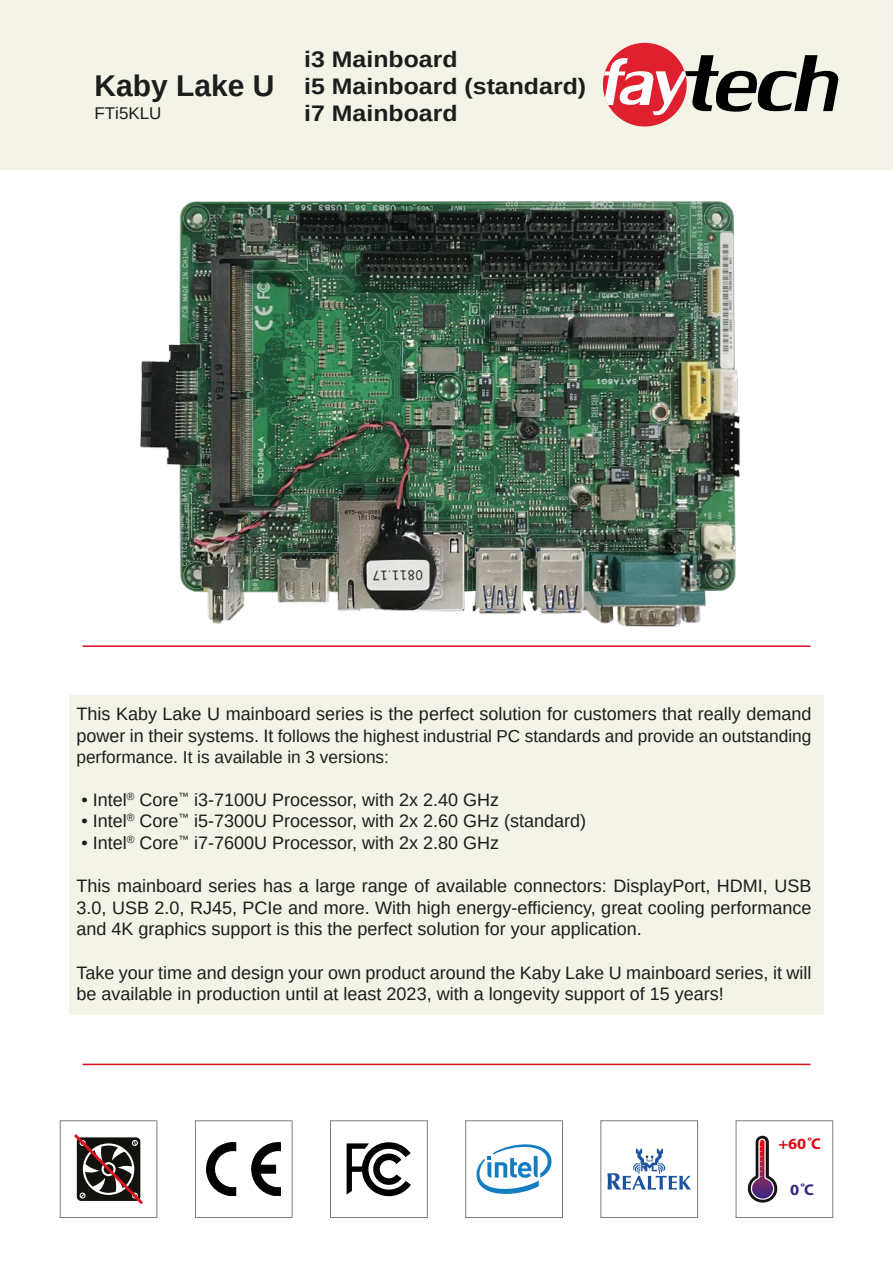
<style>
.page{position:relative;width:893px;height:1263px;background:#fff}
.page>*{position:absolute;margin:0;border:0;box-sizing:border-box;transform-origin:0 0}
.t1{font:700 30px "Arimo";color:#1d1d1b}
.t2{font:700 22.5px/27px "Arimo";color:#1d1e1c;scale:1.11 1}
.t3{font:18px/21.6px "Arimo";color:#1d1d1b;text-align:justify}
.t4{font:17.25px/20.7px "Arimo";color:#1d1d1b}
.t5{font:16.95px "Arimo";color:#1d1d1b}
.t6{font:700 15.6px "Myriad Pro";color:#e30613;scale:1.05 1}
.t7{font:700 15.6px "Myriad Pro";color:#312783;scale:1.05 1}
.s1{font-size:18px}
</style>
<div class="page">
<div style="left:0;top:0;width:893px;height:169px;background:#f4f3e8"></div>
<div style="left:603px;top:43px;width:84px;height:84px;background:#df202e;border-radius:50%"></div>
<svg style="left:604px;top:55px;width:235px;height:60px"></svg>
<hr style="left:83px;top:645px;width:727px;height:2px;background:#d80f21">
<div style="left:69px;top:696px;width:754px;height:319px;background:#f4f3e8"></div>
<hr style="left:83px;top:1064px;width:727px;height:1px;background:#d80f21">
<img style="left:140px;top:201px;width:600px;height:426px">
<svg style="left:195px;top:1120px;width:98px;height:98px"></svg>
<svg style="left:60px;top:1120px;width:97px;height:98px"></svg>
<svg style="left:600px;top:1120px;width:98px;height:98px"></svg>
<svg style="left:736px;top:1120px;width:97px;height:98px"></svg>
<svg style="left:465px;top:1120px;width:98px;height:98px"></svg>
<svg style="left:330px;top:1120px;width:98px;height:98px"></svg>
<h1 class="t1" style="left:95px;top:65px;width:182px">Kaby Lake U</h1>
<p class="t5" style="left:95px;top:102px;width:69px">FTi5KLU</p>
<p class="t2" style="left:304px;top:46px;width:255px">i3 Mainboard<br>i5 Mainboard (standard) i7 Mainboard</p>
<p class="t3" style="left:76px;top:703px;width:736px">This Kaby Lake U mainboard series is the perfect solution for customers that really demand</p>
<p class="t4" style="left:76px;top:726px;width:736px"><span class="s1">power in their systems. It</span> follows the highest industrial PC standards and provide an outstanding performance. It is available in 3 versions:</p>
<p class="t3" style="left:81px;top:789px;width:419px">• Intel<sup>®</sup> Core<sup>™</sup> i3-7100U Processor, with 2x 2.40 GHz</p>
<p class="t3" style="left:81px;top:810px;width:506px">• Intel<sup>®</sup> Core<sup>™</sup> i5-7300U Processor, with 2x 2.60 GHz (standard)</p>
<p class="t3" style="left:81px;top:832px;width:419px">• Intel<sup>®</sup> Core<sup>™</sup> i7-7600U Processor, with 2x 2.80 GHz</p>
<p class="t3" style="left:76px;top:875px;width:736px">This mainboard series has a large range of available connectors: DisplayPort, HDMI, USB 3.0, USB 2.0, RJ45, PCIe and more. With high energy-efficiency, great cooling performance and 4K graphics support is this the perfect solution for your application.</p>
<p class="t3" style="left:76px;top:962px;width:736px">Take your time and design your own product around the Kaby Lake U mainboard series, it will be available in production until at least 2023, with a longevity support of 15 years!</p>
<p class="t6" style="left:778px;top:1135px;width:42px">+60˚C</p>
<p class="t7" style="left:790px;top:1181px;width:24px">0˚C</p>
</div>
